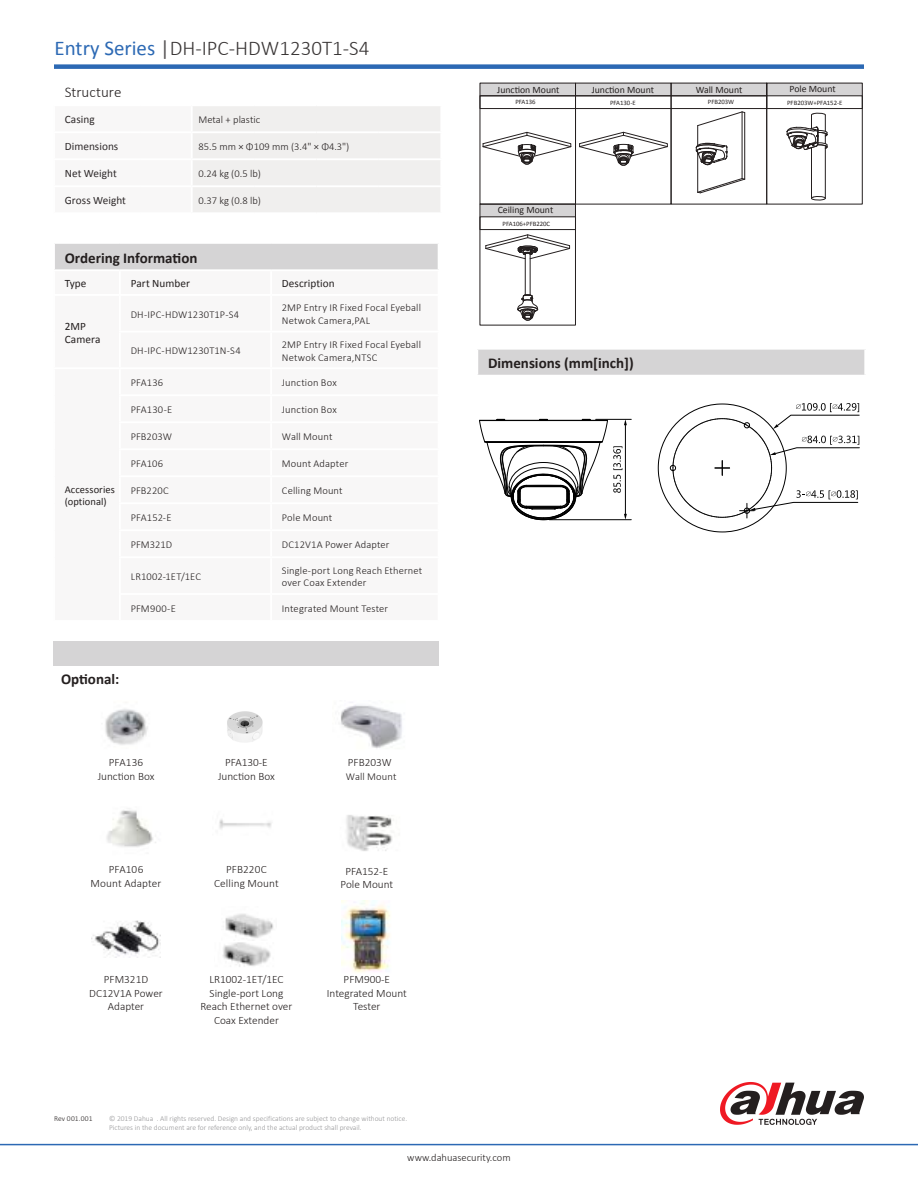
<style>
.page{position:relative;width:918px;height:1188px;background:#fff}
.page>*{position:absolute;margin:0;border:0;box-sizing:border-box;transform-origin:0 0}
.t1{font:300 21px "Calibri";color:#393535}
.t2{font:700 15px "Calibri";color:#241f1f}
.t3{font:300 15px "Calibri";color:#241f1f}
.t4{font:300 11.25px/13.5px "Calibri";color:#241f1f;text-align:center}
.t5{font:11.25px "Calibri";color:#2e292a}
.t6{font:11.25px/13.5px "Calibri";letter-spacing:.005em;color:#241f1f}
.t7{font:300 10.5px/12.6px "Calibri";letter-spacing:.01em;color:#241f1f}
.t8{font:10.5px/12.6px "Calibri";letter-spacing:.005em;color:#241f1f}
.t9{font:9.75px "Calibri";color:#241f1f}
.t10{font:300 7.5px/9px "Calibri";color:#969698}
.t11{font:300 7.5px "Calibri";letter-spacing:.015em;color:#241f1f}
.t12{font:6.75px "Calibri";color:#241f1f}
.s1{font-weight:400;color:#2c69b4}
.s2{font-weight:400;color:#5a5758}
</style>
<div class="page">
<div style="left:54px;top:64px;width:810px;height:5px;background:#2c69b4"></div>
<div style="left:193px;top:106px;width:247px;height:106px;background:#f0efee"></div>
<hr style="left:192px;top:131px;width:62px;height:2px;background:#fff">
<hr style="left:254px;top:131px;width:63px;height:2px;background:#fff">
<hr style="left:317px;top:131px;width:62px;height:2px;background:#fff">
<hr style="left:379px;top:131px;width:63px;height:2px;background:#fff">
<hr style="left:192px;top:158px;width:62px;height:2px;background:#fff">
<hr style="left:254px;top:158px;width:63px;height:2px;background:#fff">
<hr style="left:317px;top:158px;width:62px;height:2px;background:#fff">
<hr style="left:379px;top:158px;width:63px;height:2px;background:#fff">
<hr style="left:192px;top:185px;width:62px;height:2px;background:#fff">
<hr style="left:254px;top:185px;width:63px;height:2px;background:#fff">
<hr style="left:317px;top:185px;width:62px;height:2px;background:#fff">
<hr style="left:379px;top:185px;width:63px;height:2px;background:#fff">
<div style="left:54px;top:243px;width:385px;height:27px;background:#d5d4d5"></div>
<div style="left:271px;top:270px;width:168px;height:25px;background:#f8f7f7"></div>
<hr style="left:270px;top:271px;width:2px;height:23px;background:#fff">
<hr style="left:438px;top:271px;width:2px;height:23px;background:#fff">
<hr style="left:271px;top:294px;width:169px;height:2px;background:#fff">
<hr style="left:53px;top:242px;width:67px;height:2px;background:#fff">
<hr style="left:53px;top:244px;width:2px;height:25px;background:#fff">
<hr style="left:120px;top:242px;width:151px;height:2px;background:#fff">
<hr style="left:271px;top:242px;width:169px;height:2px;background:#fff">
<hr style="left:438px;top:244px;width:2px;height:25px;background:#fff">
<hr style="left:53px;top:269px;width:67px;height:2px;background:#fff">
<hr style="left:120px;top:269px;width:151px;height:2px;background:#fff">
<hr style="left:271px;top:269px;width:169px;height:2px;background:#fff">
<svg style="left:720px;top:1082px;width:144px;height:43px"></svg>
<hr style="left:0;top:1144px;width:918px;height:1px;background:#2c69b4">
<div style="left:477px;top:349px;width:388px;height:27px;background:#d5d4d5"></div>
<hr style="left:476px;top:348px;width:390px;height:2px;background:#fff">
<hr style="left:476px;top:350px;width:2px;height:25px;background:#fff">
<hr style="left:864px;top:350px;width:2px;height:25px;background:#fff">
<hr style="left:476px;top:375px;width:390px;height:2px;background:#fff">
<hr style="left:596px;top:419px;width:35px;height:1px;background:#000">
<hr style="left:549px;top:519px;width:82px;height:1px;background:#000">
<svg style="left:479px;top:419px;width:148px;height:102px"></svg>
<svg style="left:658px;top:403px;width:201px;height:129px"></svg>
<hr style="left:525px;top:254px;width:1px;height:41px;background:#241f1f">
<hr style="left:530px;top:254px;width:1px;height:41px;background:#241f1f">
<svg style="left:517px;top:295px;width:21px;height:26px"></svg>
<svg style="left:486px;top:235px;width:84px;height:24px"></svg>
<svg style="left:579px;top:132px;width:89px;height:34px"></svg>
<svg style="left:483px;top:132px;width:88px;height:33px"></svg>
<hr style="left:811px;top:148px;width:1px;height:50px;background:#241f1f">
<hr style="left:825px;top:146px;width:1px;height:52px;background:#241f1f">
<svg style="left:811px;top:196px;width:15px;height:4px"></svg>
<svg style="left:787px;top:113px;width:41px;height:37px"></svg>
<hr style="left:697px;top:152px;width:1px;height:40px;background:#241f1f">
<hr style="left:742px;top:112px;width:1px;height:67px;background:#241f1f">
<hr style="left:744px;top:112px;width:1px;height:67px;background:#241f1f">
<svg style="left:698px;top:178px;width:47px;height:15px"></svg>
<svg style="left:696px;top:112px;width:49px;height:54px"></svg>
<div style="left:480px;top:204px;width:96px;height:13px;background:#d5d4d5"></div>
<div style="left:480px;top:83px;width:382px;height:13px;background:#d5d4d5"></div>
<div style="left:671px;top:83px;width:96px;height:121px;border:1px solid #241f1f"></div>
<div style="left:480px;top:96px;width:382px;height:13px;border:1px solid #241f1f"></div>
<div style="left:480px;top:204px;width:96px;height:121px;border:1px solid #241f1f"></div>
<div style="left:480px;top:217px;width:96px;height:13px;border:1px solid #241f1f"></div>
<div style="left:53px;top:641px;width:386px;height:24px;background:#d5d4d5"></div>
<img style="left:227px;top:711px;width:36px;height:31px">
<img style="left:106px;top:810px;width:50px;height:37px">
<img style="left:346px;top:815px;width:48px;height:36px">
<img style="left:341px;top:900px;width:49px;height:73px">
<img style="left:341px;top:702px;width:61px;height:46px">
<img style="left:222px;top:942px;width:49px;height:25px">
<img style="left:225px;top:913px;width:49px;height:25px">
<img style="left:219px;top:819px;width:53px;height:10px">
<img style="left:92px;top:920px;width:68px;height:37px">
<img style="left:105px;top:709px;width:43px;height:36px">
<h1 class="t1" style="left:55px;top:35px;width:316px"><span class="s1">Entry Series</span> <span class="s2">|</span>DH-IPC-HDW1230T1-S4</h1>
<h2 class="t3" style="left:65px;top:83px;width:58px">Structure</h2>
<p class="t5" style="left:65px;top:112px;width:31px">Casing</p>
<p class="t7" style="left:198px;top:113px;width:63px">Metal + plastic</p>
<p class="t5" style="left:65px;top:139px;width:55px">Dimensions</p>
<p class="t7" style="left:198px;top:140px;width:152px">85.5 mm × Φ109 mm (3.4" × Φ4.3")</p>
<p class="t5" style="left:65px;top:166px;width:54px">Net Weight</p>
<p class="t7" style="left:198px;top:167px;width:64px">0.24 kg (0.5 lb)</p>
<p class="t5" style="left:65px;top:193px;width:63px">Gross Weight</p>
<p class="t7" style="left:198px;top:194px;width:64px">0.37 kg (0.8 lb)</p>
<h2 class="t2" style="left:65px;top:248px;width:134px">Ordering Information</h2>
<p class="t6" style="left:65px;top:277px;width:23px">Type</p>
<p class="t6" style="left:131px;top:277px;width:61px">Part Number</p>
<p class="t6" style="left:282px;top:277px;width:54px">Description</p>
<p class="t6" style="left:65px;top:319px;width:37px">2MP<br>Camera</p>
<p class="t7" style="left:131px;top:308px;width:110px">DH-IPC-HDW1230T1P-S4</p>
<p class="t7" style="left:282px;top:302px;width:141px">2MP Entry IR Fixed Focal Eyeball<br>Netwok Camera,PAL</p>
<p class="t7" style="left:131px;top:345px;width:112px">DH-IPC-HDW1230T1N-S4</p>
<p class="t7" style="left:282px;top:338px;width:141px">2MP Entry IR Fixed Focal Eyeball<br>Netwok Camera,NTSC</p>
<p class="t8" style="left:65px;top:483px;width:52px">Accessories (optional)</p>
<p class="t7" style="left:131px;top:376px;width:34px">PFA136</p>
<p class="t7" style="left:282px;top:376px;width:56px">Junction Box</p>
<p class="t7" style="left:131px;top:403px;width:43px">PFA130-E</p>
<p class="t7" style="left:282px;top:403px;width:56px">Junction Box</p>
<p class="t7" style="left:131px;top:430px;width:43px">PFB203W</p>
<p class="t7" style="left:282px;top:430px;width:52px">Wall Mount</p>
<p class="t7" style="left:131px;top:457px;width:34px">PFA106</p>
<p class="t7" style="left:282px;top:457px;width:68px">Mount Adapter</p>
<p class="t7" style="left:131px;top:484px;width:40px">PFB220C</p>
<p class="t7" style="left:282px;top:484px;width:62px">Celling Mount</p>
<p class="t7" style="left:131px;top:511px;width:42px">PFA152-E</p>
<p class="t7" style="left:282px;top:511px;width:52px">Pole Mount</p>
<p class="t7" style="left:131px;top:538px;width:43px">PFM321D</p>
<p class="t7" style="left:282px;top:538px;width:109px">DC12V1A Power Adapter</p>
<p class="t7" style="left:131px;top:570px;width:72px">LR1002-1ET/1EC</p>
<p class="t7" style="left:282px;top:564px;width:142px">Single-port Long Reach Ethernet over Coax Extender</p>
<p class="t7" style="left:131px;top:602px;width:47px">PFM900-E</p>
<p class="t7" style="left:282px;top:602px;width:108px">Integrated Mount Tester</p>
<h2 class="t2" style="left:61px;top:670px;width:60px">Optional:</h2>
<p class="t4" style="left:98px;top:756px;width:58px">PFA136<br>Junction Box</p>
<p class="t4" style="left:218px;top:756px;width:58px">PFA130-E<br>Junction Box</p>
<p class="t4" style="left:348px;top:756px;width:45px">PFB203W</p>
<p class="t7" style="left:346px;top:770px;width:52px">Wall Mount</p>
<p class="t4" style="left:214px;top:862px;width:66px">PFB220C<br>Celling Mount</p>
<p class="t4" style="left:91px;top:863px;width:72px">PFA106<br>Mount Adapter</p>
<p class="t4" style="left:341px;top:864px;width:54px">PFA152-E<br>Pole Mount</p>
<p class="t4" style="left:89px;top:973px;width:75px">PFM321D<br>DC12V1A Power<br>Adapter</p>
<p class="t4" style="left:201px;top:973px;width:93px">LR1002-1ET/1EC<br>Single-port Long<br>Reach Ethernet over<br>Coax Extender</p>
<p class="t4" style="left:327px;top:973px;width:81px">PFM900-E<br>Integrated Mount<br>Tester</p>
<p class="t11" style="left:54px;top:1113px;width:40px">Rev 001.001</p>
<p class="t10" style="left:109px;top:1114px;width:300px">© 2019 Dahua . All rights reserved. Design and specifications are subject to change without notice.<br>Pictures in the document are for reference only, and the actual product shall prevail.</p>
<p class="t9" style="left:497px;top:83px;width:64px">Junction Mount</p>
<p class="t9" style="left:592px;top:83px;width:64px">Junction Mount</p>
<p class="t9" style="left:696px;top:83px;width:48px">Wall Mount</p>
<p class="t12" style="left:515px;top:98px;width:22px">PFA136</p>
<p class="t12" style="left:610px;top:99px;width:27px">PFA130-E</p>
<p class="t12" style="left:708px;top:98px;width:28px">PFB203W</p>
<p class="t9" style="left:498px;top:204px;width:57px">Ceiling Mount</p>
<p class="t12" style="left:503px;top:219px;width:49px">PFA106+PFB220C</p>
<h2 class="t2" style="left:488px;top:353px;width:147px">Dimensions (mm[inch])</h2>
<p class="t7" style="left:407px;top:1151px;width:105px">www.dahuasecurity.com</p>
<p class="t9" style="left:789px;top:83px;width:48px">Pole Mount</p>
<p class="t12" style="left:787px;top:98px;width:57px">PFB203W+PFA152-E</p>
</div>
